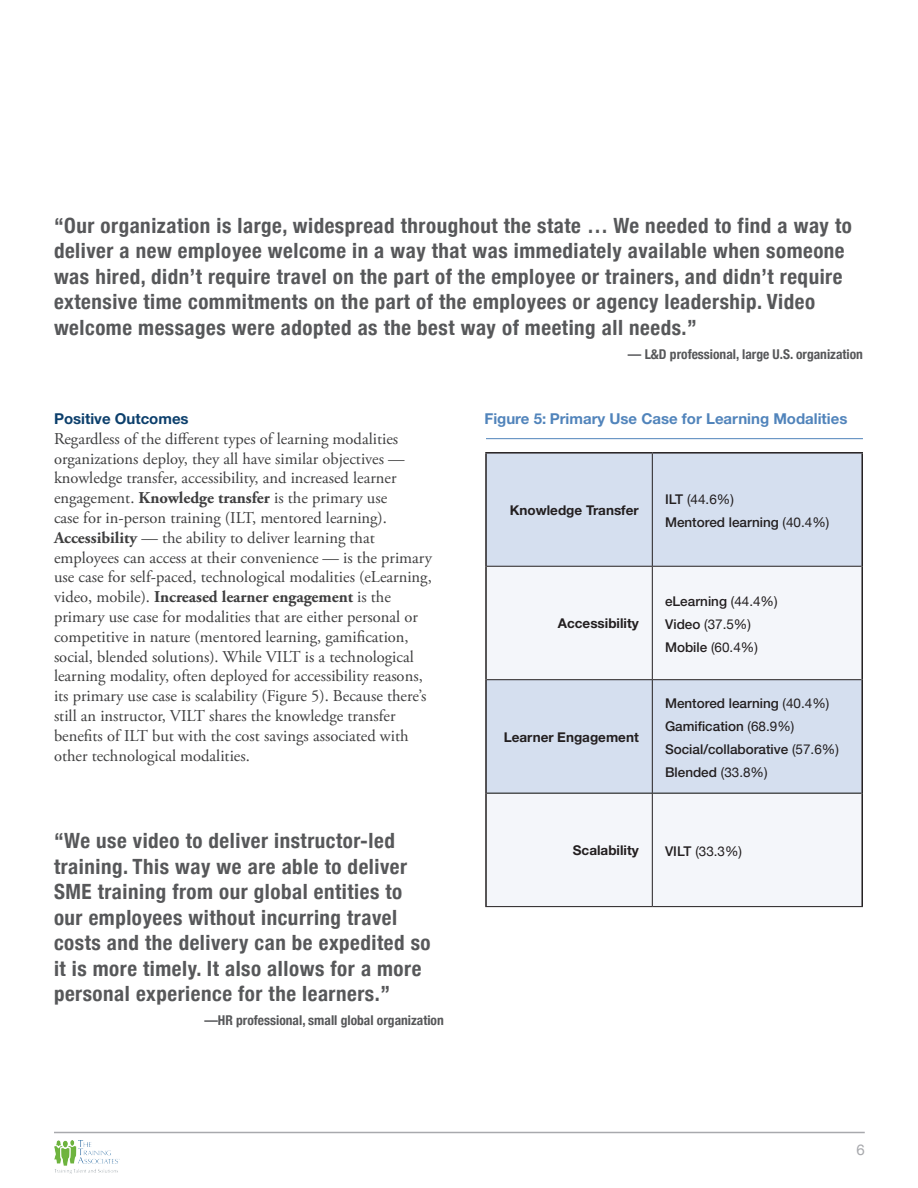
<style>
.page{position:relative;width:918px;height:1188px;background:#fff}
.page>*{position:absolute;margin:0;border:0;box-sizing:border-box;transform-origin:0 0}
.t1{font:700 condensed 21px/25.5px "Helvetica Neue";letter-spacing:.025em;color:#57585a}
.t2{font:16.5px/19.8px "Adobe Garamond Pro";color:#3e3e3f}
.t3{font:700 15px "Helvetica Neue";color:#5184bb}
.t4{font:700 15px "Helvetica Neue";color:#0c3f6c}
.t5{font:15px "Helvetica Neue";color:#a8a9ad}
.Paragraph_Style_1{font:500 13.5px "Helvetica Neue";color:#231f20}
.t6{font:700 condensed 13.5px "Helvetica Neue";color:#57585a}
.Paragraph_Style_1-2{font:700 13.5px "Helvetica Neue";color:#231f20}
.Paragraph_Style_1-3{font:13.5px "Helvetica Neue";color:#231f20}
.s1{font-weight:700}
.s2{font-weight:500}
.s3{font-weight:400}
</style>
<div class="page">
<hr style="left:54px;top:1132px;width:811px;height:1px;background:#a8a9ad">
<hr style="left:486px;top:438px;width:377px;height:1px;background:#5184bb">
<div style="left:487px;top:454px;width:374px;height:112px;background:#d5dfef"></div>
<svg style="left:487px;top:567px;width:374px;height:339px;fill:#f4f6fa"></svg>
<hr style="left:652px;top:454px;width:1px;height:112px;background:#231f20">
<hr style="left:652px;top:794px;width:1px;height:112px;background:#231f20">
<hr style="left:487px;top:566px;width:165px;height:1px;background:#231f20">
<hr style="left:652px;top:566px;width:209px;height:1px;background:#231f20">
<hr style="left:652px;top:567px;width:1px;height:112px;background:#231f20">
<hr style="left:485px;top:906px;width:167px;height:1px;background:#231f20">
<hr style="left:652px;top:906px;width:211px;height:1px;background:#231f20">
<hr style="left:487px;top:679px;width:165px;height:1px;background:#231f20">
<hr style="left:652px;top:679px;width:209px;height:1px;background:#231f20">
<hr style="left:652px;top:680px;width:1px;height:113px;background:#231f20">
<hr style="left:487px;top:793px;width:165px;height:1px;background:#040503">
<hr style="left:652px;top:793px;width:209px;height:1px;background:#040503">
<hr style="left:485px;top:452px;width:167px;height:2px;background:#231f20">
<hr style="left:485px;top:454px;width:2px;height:112px;background:#231f20">
<hr style="left:652px;top:452px;width:211px;height:2px;background:#231f20">
<hr style="left:861px;top:454px;width:2px;height:112px;background:#231f20">
<hr style="left:485px;top:566px;width:2px;height:114px;background:#231f20">
<hr style="left:861px;top:566px;width:2px;height:114px;background:#231f20">
<hr style="left:485px;top:680px;width:2px;height:113px;background:#231f20">
<hr style="left:861px;top:680px;width:2px;height:113px;background:#231f20">
<hr style="left:485px;top:793px;width:2px;height:113px;background:#231f20">
<hr style="left:861px;top:793px;width:2px;height:113px;background:#231f20">
<img style="left:54px;top:1141px;width:66px;height:33px">
<p class="t1" style="left:54px;top:211px;width:799px">“Our organization is large, widespread throughout the state … We needed to find a way to deliver a new employee welcome in a way that was immediately available when someone was hired, didn’t require travel on the part of the employee or trainers, and didn’t require extensive time commitments on the part of the employees or agency leadership. Video welcome messages were adopted as the best way of meeting all needs.”</p>
<p class="t6" style="left:628px;top:343px;width:237px">— L&amp;D professional, large U.S. organization</p>
<p class="t4" style="left:54px;top:409px;width:136px">Positive Outcomes</p>
<p class="t2" style="left:54px;top:429px;width:379px">Regardless of the different types of learning modalities organizations deploy, they all have similar objectives — knowledge transfer, accessibility, and increased learner engagement. <span class="s1">Knowledge transfer</span> is the primary use<br>case for in-person training (ILT, mentored learning).<br><span class="s1">Accessibility</span> — the ability to deliver learning that employees can access at their convenience — is the primary use case for self-paced, technological modalities (eLearning, video, mobile). <span class="s1">Increased learner engagement</span> is the primary use case for modalities that are either personal or competitive in nature (mentored learning, gamification, social, blended solutions). While VILT is a technological learning modality, often deployed for accessibility reasons, its primary use case is scalability (Figure 5). Because there’s still an instructor, VILT shares the knowledge transfer benefits of ILT but with the cost savings associated with other technological modalities.</p>
<p class="t1" style="left:54px;top:827px;width:378px">“We use video to deliver instructor-led training. This way we are able to deliver SME training from our global entities to our employees without incurring travel costs and the delivery can be expedited so it is more timely. It also allows for a more personal experience for the learners.”</p>
<p class="t6" style="left:204px;top:1009px;width:241px">—HR professional, small global organization</p>
<p class="t3" style="left:484px;top:409px;width:364px">Figure 5: Primary Use Case for Learning Modalities</p>
<p class="Paragraph_Style_1-2" style="left:510px;top:502px;width:130px">Knowledge Transfer</p>
<p class="Paragraph_Style_1-3" style="left:665px;top:490px;width:70px"><span class="s2">ILT</span> (44.6%)</p>
<p class="Paragraph_Style_1" style="left:665px;top:515px;width:166px">Mentored learning <span class="s3">(40.4%)</span></p>
<p class="Paragraph_Style_1-2" style="left:558px;top:615px;width:82px">Accessibility</p>
<p class="Paragraph_Style_1-2" style="left:504px;top:729px;width:137px">Learner Engagement</p>
<p class="Paragraph_Style_1" style="left:665px;top:594px;width:114px">eLearning <span class="s3">(44.4%)</span></p>
<p class="Paragraph_Style_1-3" style="left:665px;top:615px;width:87px"><span class="s2">Video</span> (37.5%)</p>
<p class="Paragraph_Style_1-3" style="left:665px;top:638px;width:94px"><span class="s2">Mobile</span> (60.4%)</p>
<p class="Paragraph_Style_1" style="left:665px;top:696px;width:166px">Mentored learning <span class="s3">(40.4%)</span></p>
<p class="Paragraph_Style_1" style="left:665px;top:719px;width:131px">Gamification <span class="s3">(68.9%)</span></p>
<p class="Paragraph_Style_1" style="left:665px;top:741px;width:175px">Social/collaborative <span class="s3">(57.6%)</span></p>
<p class="Paragraph_Style_1" style="left:665px;top:764px;width:104px">Blended <span class="s3">(33.8%)</span></p>
<p class="Paragraph_Style_1-2" style="left:573px;top:842px;width:67px">Scalability</p>
<p class="Paragraph_Style_1-3" style="left:665px;top:842px;width:79px"><span class="s2">VILT</span> (33.3%)</p>
<p class="t5" style="left:856px;top:1139px;width:10px">6</p>
</div>
